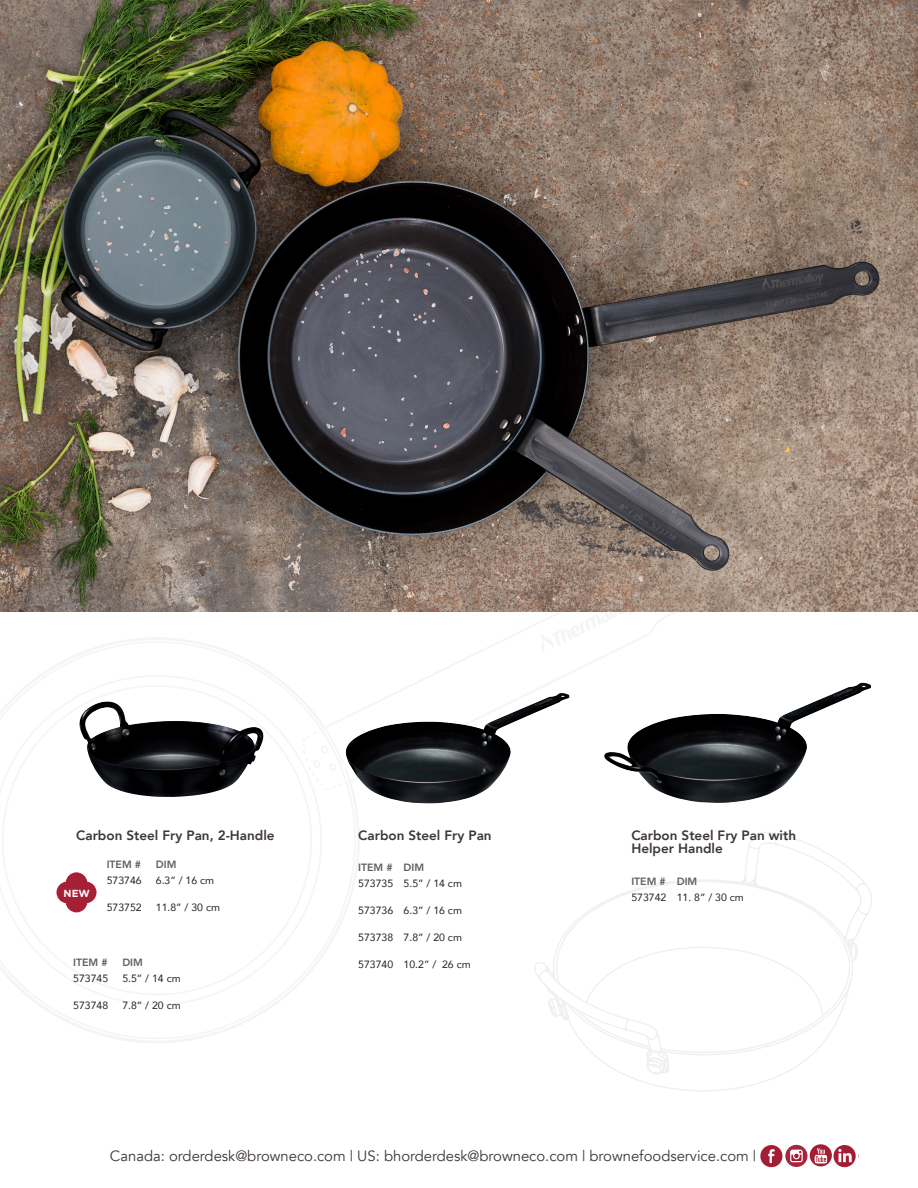
<style>
.page{position:relative;width:918px;height:1188px;background:#fff}
.page>*{position:absolute;margin:0;border:0;box-sizing:border-box;transform-origin:0 0}
.t1{font:14.85px "Avenir";color:#3e3835}
.ENGLISH_Cookware_Tab{font:800 13.5px/13.5px "Avenir";color:#3e3835}
.Item_Number{font:10.5px "Avenir";color:#231f20}
.table_headers{font:800 10.5px "Avenir";color:#615c59}
.t2{font:700 10.2px "Gotham";color:#fff}
</style>
<div class="page">
<div style="left:760px;top:1145px;width:22px;height:22px;background:#a41d35;border-radius:50%"></div>
<svg style="left:768px;top:1149px;width:7px;height:14px"></svg>
<svg style="left:785px;top:1145px;width:22px;height:22px"></svg>
<svg style="left:790px;top:1150px;width:13px;height:12px"></svg>
<svg style="left:791px;top:1151px;width:10px;height:10px"></svg>
<svg style="left:810px;top:1144px;width:22px;height:22px"></svg>
<svg style="left:815px;top:1148px;width:12px;height:16px"></svg>
<svg style="left:834px;top:1145px;width:22px;height:22px"></svg>
<svg style="left:838px;top:1149px;width:14px;height:13px"></svg>
<svg style="left:621px;top:832px;width:251px;height:260px"></svg>
<svg style="left:56px;top:832px;width:655px;height:241px"></svg>
<img style="left:0;top:0;width:918px;height:612px">
<img style="left:79px;top:701px;width:185px;height:96px">
<img style="left:345px;top:693px;width:225px;height:111px">
<img style="left:604px;top:683px;width:267px;height:120px">
<svg style="left:57px;top:873px;width:39px;height:39px"></svg>
<p class="ENGLISH_Cookware_Tab" style="left:76px;top:828px;width:200px">Carbon Steel Fry Pan, 2-Handle</p>
<p class="table_headers" style="left:107px;top:856px;width:36px">ITEM #</p>
<p class="table_headers" style="left:156px;top:856px;width:22px">DIM</p>
<p class="Item_Number" style="left:107px;top:872px;width:37px">573746</p>
<p class="Item_Number" style="left:156px;top:872px;width:60px">6.3” / 16 cm</p>
<p class="Item_Number" style="left:107px;top:899px;width:37px">573752</p>
<p class="Item_Number" style="left:156px;top:899px;width:66px">11.8” / 30 cm</p>
<p class="t2" style="left:64px;top:886px;width:28px">NEW</p>
<p class="table_headers" style="left:73px;top:954px;width:36px">ITEM #</p>
<p class="table_headers" style="left:122px;top:954px;width:22px">DIM</p>
<p class="Item_Number" style="left:73px;top:970px;width:37px">573745</p>
<p class="Item_Number" style="left:122px;top:970px;width:60px">5.5” / 14 cm</p>
<p class="Item_Number" style="left:73px;top:997px;width:37px">573748</p>
<p class="Item_Number" style="left:122px;top:997px;width:60px">7.8” / 20 cm</p>
<p class="ENGLISH_Cookware_Tab" style="left:358px;top:828px;width:135px">Carbon Steel Fry Pan</p>
<p class="table_headers" style="left:358px;top:859px;width:36px">ITEM #</p>
<p class="table_headers" style="left:404px;top:859px;width:22px">DIM</p>
<p class="Item_Number" style="left:358px;top:875px;width:37px">573735</p>
<p class="Item_Number" style="left:404px;top:875px;width:60px">5.5” / 14 cm</p>
<p class="Item_Number" style="left:358px;top:902px;width:37px">573736</p>
<p class="Item_Number" style="left:404px;top:902px;width:60px">6.3” / 16 cm</p>
<p class="Item_Number" style="left:358px;top:929px;width:37px">573738</p>
<p class="Item_Number" style="left:404px;top:929px;width:60px">7.8” / 20 cm</p>
<p class="Item_Number" style="left:358px;top:956px;width:37px">573740</p>
<p class="Item_Number" style="left:404px;top:956px;width:69px">10.2” / 26 cm</p>
<p class="ENGLISH_Cookware_Tab" style="left:631px;top:828px;width:166px">Carbon Steel Fry Pan with<br>Helper Handle</p>
<p class="table_headers" style="left:631px;top:873px;width:36px">ITEM #</p>
<p class="table_headers" style="left:677px;top:873px;width:22px">DIM</p>
<p class="Item_Number" style="left:631px;top:889px;width:37px">573742</p>
<p class="Item_Number" style="left:677px;top:889px;width:69px">11. 8” / 30 cm</p>
<p class="t1" style="left:110px;top:1147px;width:648px">Canada: orderdesk@browneco.com | US: bhorderdesk@browneco.com | brownefoodservice.com |</p>
</div>
